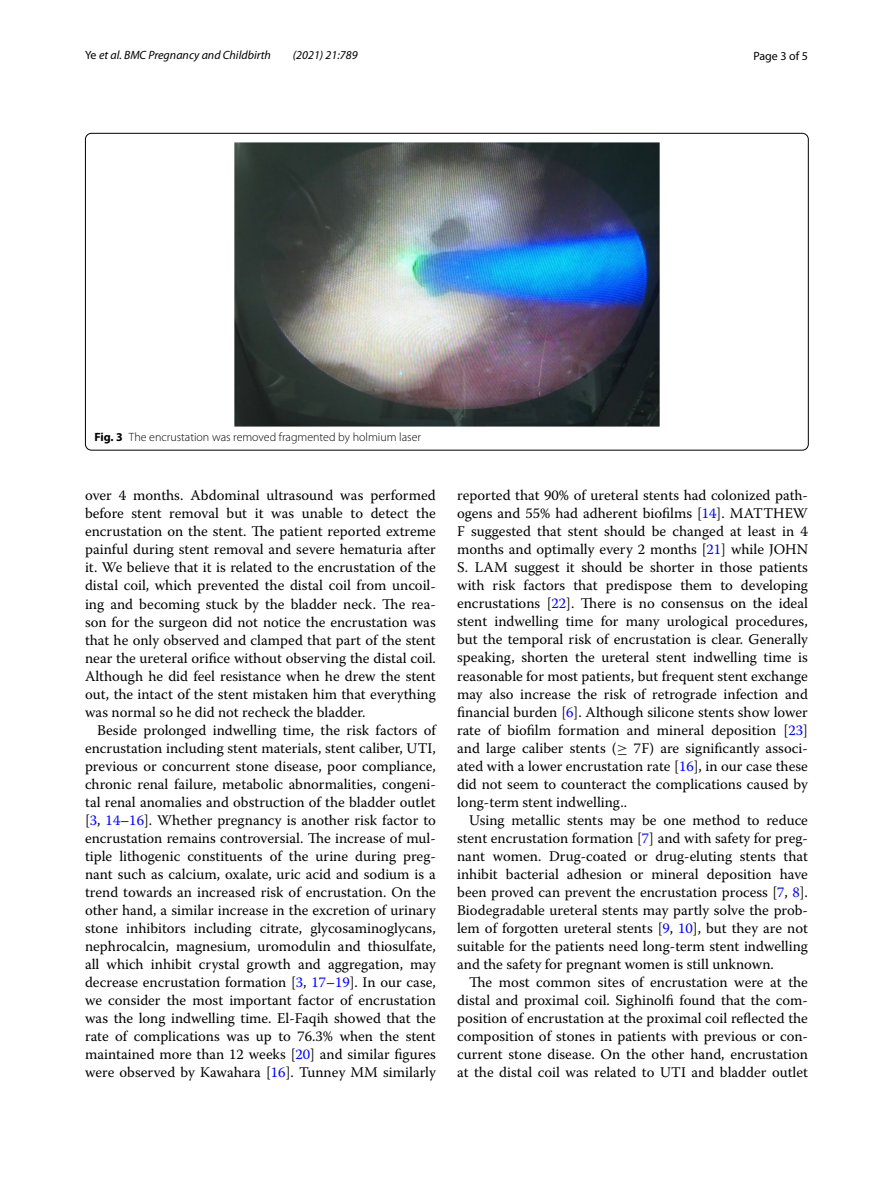
<style>
.page{position:relative;width:893px;height:1187px;background:#fff}
.page>*{position:absolute;margin:0;border:0;box-sizing:border-box;transform-origin:0 0}
.t1{font:14.7px/18px "Warnock Pro";color:#000;text-align:justify}
.t2{font:300 12px "Myriad Pro";color:#000}
.t3{font:italic 12px "Myriad Pro";color:#000}
.t4{font:12px "Myriad Pro";color:#000}
.s1{font-style:normal}
.s2{font-weight:700}
.s3{color:#00f}
.s4{font-family:"MTSY"}
</style>
<div class="page">
<img style="left:234px;top:142px;width:425px;height:284px">
<p class="t3" style="left:85px;top:48px;width:188px"><span class="s1">Ye</span> et al. BMC Pregnancy and Childbirth</p>
<p class="t3" style="left:293px;top:48px;width:66px">(2021) 21:789</p>
<p class="t4" style="left:753px;top:48px;width:56px">Page 3 of 5</p>
<p class="t2" style="left:94px;top:430px;width:328px"><span class="s2">Fig. 3</span> The encrustation was removed fragmented by holmium laser</p>
<p class="t1" style="left:85px;top:486px;width:352px">over 4 months. Abdominal ultrasound was performed before stent removal but it was unable to detect the encrustation on the stent. The patient reported extreme painful during stent removal and severe hematuria after it. We believe that it is related to the encrustation of the distal coil, which prevented the distal coil from uncoil&shy;ing and becoming stuck by the bladder neck. The rea&shy;son for the surgeon did not notice the encrustation was that he only observed and clamped that part of the stent near the ureteral orifice without observing the distal coil.<br>Although he did feel resistance when he drew the stent out, the intact of the stent mistaken him that everything was normal so he did not recheck the bladder.</p>
<p class="t1" style="left:85px;top:720px;width:352px;text-indent:12px">Beside prolonged indwelling time, the risk factors of encrustation including stent materials, stent caliber, UTI, previous or concurrent stone disease, poor compliance, chronic renal failure, metabolic abnormalities, congeni&shy;tal renal anomalies and obstruction of the bladder outlet [<span class="s3">3</span>, <span class="s3">14</span>–<span class="s3">16</span>]. Whether pregnancy is another risk factor to encrustation remains controversial. The increase of mul&shy;tiple lithogenic constituents of the urine during preg&shy;nant such as calcium, oxalate, uric acid and sodium is a trend towards an increased risk of encrustation. On the other hand, a similar increase in the excretion of urinary stone inhibitors including citrate, glycosaminoglycans, nephrocalcin, magnesium, uromodulin and thiosulfate, all which inhibit crystal growth and aggregation, may decrease encrustation formation [<span class="s3">3</span>, <span class="s3">17</span>–<span class="s3">19</span>]. In our case, we consider the most important factor of encrustation was the long indwelling time. El-Faqih showed that the rate of complications was up to 76.3% when the stent maintained more than 12 weeks [<span class="s3">20</span>] and similar figures were observed by Kawahara [<span class="s3">16</span>]. Tunney MM similarly</p>
<p class="t1" style="left:457px;top:486px;width:352px">reported that 90% of ureteral stents had colonized path&shy;ogens and 55% had adherent biofilms [<span class="s3">14</span>]. MATTHEW F suggested that stent should be changed at least in 4 months and optimally every 2 months [<span class="s3">21</span>] while JOHN S. LAM suggest it should be shorter in those patients with risk factors that predispose them to developing encrustations [<span class="s3">22</span>]. There is no consensus on the ideal stent indwelling time for many urological procedures, but the temporal risk of encrustation is clear. Generally speaking, shorten the ureteral stent indwelling time is reasonable for most patients, but frequent stent exchange may also increase the risk of retrograde infection and financial burden [<span class="s3">6</span>]. Although silicone stents show lower rate of biofilm formation and mineral deposition [<span class="s3">23</span>] and large caliber stents (<span class="s4">≥</span> 7F) are significantly associ&shy;ated with a lower encrustation rate [<span class="s3">16</span>], in our case these did not seem to counteract the complications caused by long-term stent indwelling..</p>
<p class="t1" style="left:457px;top:810px;width:352px;text-indent:12px">Using metallic stents may be one method to reduce stent encrustation formation [<span class="s3">7</span>] and with safety for preg&shy;nant women. Drug-coated or drug-eluting stents that inhibit bacterial adhesion or mineral deposition have been proved can prevent the encrustation process [<span class="s3">7</span>, <span class="s3">8</span>].<br>Biodegradable ureteral stents may partly solve the prob&shy;lem of forgotten ureteral stents [<span class="s3">9</span>, <span class="s3">10</span>], but they are not suitable for the patients need long-term stent indwelling and the safety for pregnant women is still unknown.</p>
<p class="t1" style="left:457px;top:972px;width:352px;text-indent:12px">The most common sites of encrustation were at the distal and proximal coil. Sighinolfi found that the com&shy;position of encrustation at the proximal coil reflected the composition of stones in patients with previous or con&shy;current stone disease. On the other hand, encrustation at the distal coil was related to UTI and bladder outlet</p>
</div>
